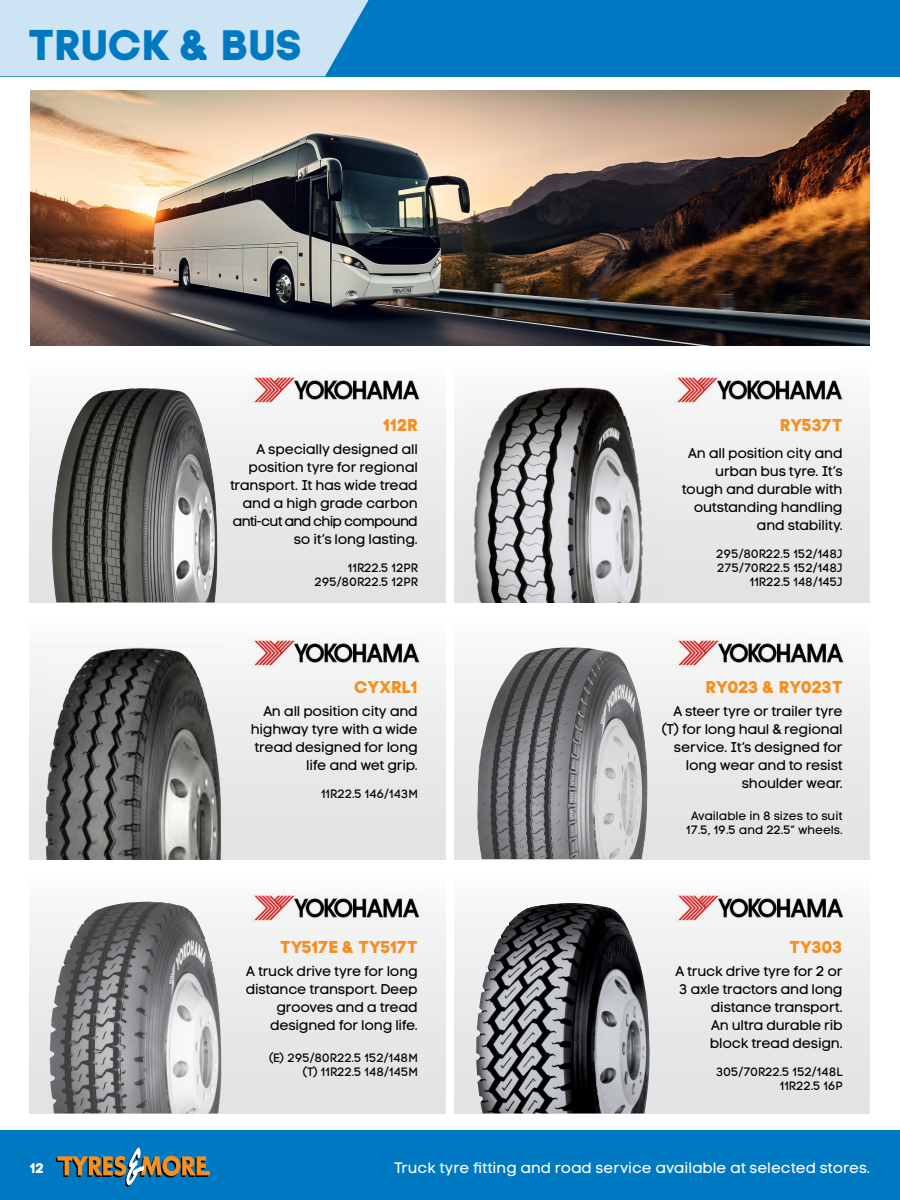
<style>
.page{position:relative;width:900px;height:1200px;background:#fff}
.page>*{position:absolute;margin:0;border:0;box-sizing:border-box;transform-origin:0 0}
.t1{font:42.5px "Code Pro Bold LC";color:#0079c3}
.t2{font:17px "Code Pro Bold LC";color:#f78f1e}
.t3{font:15px "Code Pro LC";color:#fff}
.t4{font:14px/18px "Code Pro LC";letter-spacing:-.02em;color:#000;text-align:right}
.t5{font:14px "Code Pro Bold LC";color:#fff}
.t6{font:12px/14px "Code Pro LC";color:#000;text-align:right}
</style>
<div class="page">
<div style="left:0;top:1130px;width:900px;height:70px;background:#0079c3"></div>
<svg style="left:56px;top:1148px;width:154px;height:39px"></svg>
<img style="left:30px;top:91px;width:840px;height:255px">
<div style="left:29px;top:361px;width:416px;height:241px;background:linear-gradient(to bottom,#fafafa,#dfe0e1)"></div>
<img style="left:50px;top:388px;width:168px;height:214px">
<div style="left:454px;top:361px;width:416px;height:241px;background:linear-gradient(to bottom,#fafafa,#dfe0e1)"></div>
<img style="left:466px;top:377px;width:197px;height:225px">
<div style="left:29px;top:617px;width:416px;height:242px;background:linear-gradient(to bottom,#fafafa,#dfe0e1)"></div>
<img style="left:35px;top:642px;width:186px;height:217px">
<div style="left:454px;top:617px;width:416px;height:242px;background:linear-gradient(to bottom,#fafafa,#dfe0e1)"></div>
<img style="left:477px;top:647px;width:171px;height:212px">
<svg style="left:29px;top:899px;width:416px;height:215px"></svg>
<img style="left:51px;top:902px;width:92px;height:131px">
<div style="left:454px;top:872px;width:416px;height:242px;background:linear-gradient(to bottom,#fafafa,#dfe0e1)"></div>
<img style="left:476px;top:903px;width:174px;height:210px">
<img style="left:248px;top:372px;width:178px;height:32px">
<img style="left:248px;top:636px;width:178px;height:31px">
<img style="left:248px;top:890px;width:178px;height:32px">
<img style="left:670px;top:372px;width:178px;height:32px">
<img style="left:672px;top:636px;width:178px;height:31px">
<img style="left:672px;top:890px;width:178px;height:32px">
<div style="left:0;top:0;width:900px;height:76px;background:#0079c3"></div>
<div style="left:0;top:0;width:369px;height:76px;background:#cce4f3"></div>
<h1 class="t1" style="left:28px;top:19px;width:275px">TRUCK &amp; BUS</h1>
<p class="t2" style="left:384px;top:415px;width:36px">112R</p>
<p class="t4" style="left:230px;top:440px;width:189px">A specially designed all position tyre for regional transport. It has wide tread and a high grade carbon anti-cut and chip compound so it’s long lasting.</p>
<p class="t6" style="left:315px;top:561px;width:105px">11R22.5 12PR<br>295/80R22.5 12PR</p>
<p class="t2" style="left:354px;top:677px;width:65px">CYXRL1</p>
<p class="t4" style="left:251px;top:702px;width:169px">An all position city and highway tyre with a wide tread designed for long life and wet grip.</p>
<p class="t6" style="left:321px;top:787px;width:98px">11R22.5 146/143M</p>
<p class="t2" style="left:280px;top:937px;width:139px">TY517E &amp; TY517T</p>
<p class="t4" style="left:246px;top:962px;width:174px">A truck drive tyre for long distance transport. Deep grooves and a tread designed for long life.</p>
<p class="t6" style="left:269px;top:1051px;width:150px">(E) 295/80R22.5 152/148M (T) 11R22.5 148/145M</p>
<p class="t2" style="left:780px;top:415px;width:64px">RY537T</p>
<p class="t4" style="left:682px;top:444px;width:162px">An all position city and urban bus tyre. It’s tough and durable with outstanding handling and stability.</p>
<p class="t6" style="left:716px;top:547px;width:128px">295/80R22.5 152/148J<br>275/70R22.5 152/148J<br>11R22.5 148/145J</p>
<p class="t2" style="left:706px;top:677px;width:138px">RY023 &amp; RY023T</p>
<p class="t4" style="left:662px;top:702px;width:182px">A steer tyre or trailer tyre (T) for long haul &amp; regional service. It’s designed for long wear and to resist shoulder wear.</p>
<p class="t6" style="left:686px;top:809px;width:158px;text-align:center">Available in 8 sizes to suit<br>17.5, 19.5 and 22.5” wheels.</p>
<p class="t2" style="left:790px;top:937px;width:55px">TY303</p>
<p class="t4" style="left:675px;top:962px;width:169px">A truck drive tyre for 2 or<br>3 axle tractors and long distance transport.<br>An ultra durable rib block tread design.</p>
<p class="t6" style="left:716px;top:1065px;width:128px">305/70R22.5 152/148L<br>11R22.5 16P</p>
<p class="t5" style="left:30px;top:1159px;width:16px">12</p>
<p class="t3" style="left:395px;top:1159px;width:477px">Truck tyre fitting and road service available at selected stores.</p>
</div>
